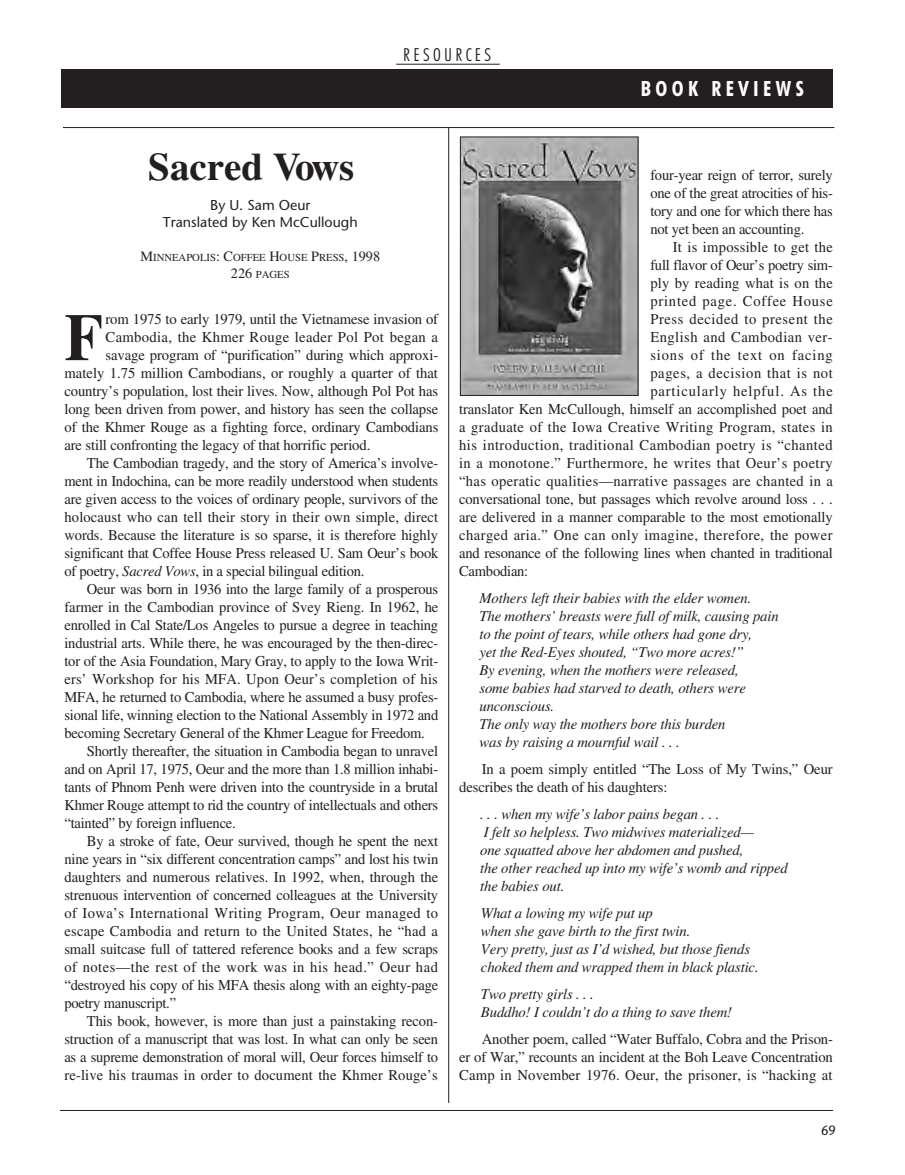
<style>
.page{position:relative;width:905px;height:1175px;background:#fff}
.page>*{position:absolute;margin:0;border:0;box-sizing:border-box;transform-origin:0 0}
.t1{font:700 66.6px "EAA Times";color:#231f20;scale:.95 1}
.t2{font:700 39px "EAA Times";color:#231f20}
.t3{font:700 condensed 21px "Futura BT";letter-spacing:.21em;color:#fff}
.t4{font:300 condensed 18px "Futura BT";letter-spacing:.185em;color:#231f20}
.t5{font:15px/18px "EAA Times";letter-spacing:-.01em;color:#231f20;text-align:justify}
.t6{font:italic 15px/18px "EAA Times";letter-spacing:-.01em;color:#231f20}
.t7{font:15px "EAA Times";letter-spacing:.01em;color:#231f20}
.t8{font:15px "EAA Times";letter-spacing:.025em;color:#231f20}
.t9{font:15px "EAA Times";letter-spacing:.035em;color:#231f20}
.t10{font:15px "EAA Times";letter-spacing:.03em;color:#231f20}
.t11{font:15px "EAA Times";letter-spacing:.015em;color:#231f20}
.t12{font:15px "EAA Times";letter-spacing:.045em;color:#231f20}
.t13{font:15px "EAA Times";letter-spacing:.06em;color:#231f20}
.t14{font:15px "EAA Times";letter-spacing:.02em;color:#231f20}
.t15{font:15px "EAA Times";letter-spacing:.055em;color:#231f20}
.t16{font:14.25px/16.5px "Stone Sans";color:#231f20;text-align:center}
.t17{font:13.5px "Stone Sans";color:#231f20;scale:.95 1}
.t18{font:10.65px/16.5px "EAA Times";color:#231f20;text-align:center}
.s1{font-size:14.25px}
.s2{font-style:italic}
</style>
<div class="page">
<div style="left:61px;top:69px;width:771px;height:39px;background:#231f20"></div>
<hr style="left:63px;top:127px;width:771px;height:1px;background:#231f20">
<hr style="left:396px;top:64px;width:104px;height:1px;background:#231f20">
<hr style="left:448px;top:128px;width:1px;height:974px;background:#231f20">
<img style="left:462px;top:138px;width:174px;height:256px">
<div style="left:460px;top:136px;width:178px;height:260px;border:1px solid #231f20"></div>
<hr style="left:60px;top:1110px;width:772px;height:1px;background:#231f20">
<p class="t4" style="left:403px;top:44px;width:89px">RESOURCES</p>
<h3 class="t3" style="left:640px;top:75px;width:164px">BOOK REVIEWS</h3>
<h2 class="t2" style="left:148px;top:144px;width:207px">Sacred Vows</h2>
<p class="t16" style="left:163px;top:197px;width:196px">By U. Sam Oeur<br>Translated by Ken McCullough</p>
<p class="t18" style="left:140px;top:249px;width:241px"><span class="s1">M</span>INNEAPOLIS<span class="s1">: C</span>OFFEE <span class="s1">H</span>OUSE <span class="s1">P</span>RESS<span class="s1">, 1998<br>226</span> PAGES</p>
<h1 class="t1" style="left:64px;top:298px;width:42px">F</h1>
<p class="t5" style="left:106px;top:310px;width:334px">rom 1975 to early 1979, until the Vietnamese invasion of</p>
<p class="t14" style="left:106px;top:329px;width:334px">Cambodia, the Khmer Rouge leader Pol Pot began a</p>
<p class="t5" style="left:106px;top:346px;width:334px">savage program of “purification” during which approxi-</p>
<p class="t5" style="left:64px;top:364px;width:375px">mately 1.75 million Cambodians, or roughly a quarter of that</p>
<p class="t5" style="left:64px;top:382px;width:375px">country’s population, lost their lives. Now, although Pol Pot has</p>
<p class="t5" style="left:64px;top:400px;width:375px">long been driven from power, and history has seen the collapse</p>
<p class="t5" style="left:64px;top:418px;width:375px">of the Khmer Rouge as a fighting force, ordinary Cambodians</p>
<p class="t5" style="left:64px;top:436px;width:307px">are still confronting the legacy of that horrific period.</p>
<p class="t5" style="left:87px;top:454px;width:353px">The Cambodian tragedy, and the story of America’s involve-</p>
<p class="t5" style="left:64px;top:472px;width:375px">ment in Indochina, can be more readily understood when students</p>
<p class="t5" style="left:64px;top:490px;width:375px">are given access to the voices of ordinary people, survivors of the</p>
<p class="t7" style="left:64px;top:509px;width:375px">holocaust who can tell their story in their own simple, direct</p>
<p class="t5" style="left:64px;top:526px;width:375px">words. Because the literature is so sparse, it is therefore highly</p>
<p class="t5" style="left:64px;top:544px;width:375px">significant that Coffee House Press released U. Sam Oeur’s book</p>
<p class="t5" style="left:64px;top:562px;width:301px">of poetry, <span class="s2">Sacred Vows</span>, in a special bilingual edition.</p>
<p class="t5" style="left:87px;top:580px;width:353px">Oeur was born in 1936 into the large family of a prosperous</p>
<p class="t5" style="left:64px;top:598px;width:375px">farmer in the Cambodian province of Svey Rieng. In 1962, he</p>
<p class="t5" style="left:64px;top:616px;width:375px">enrolled in Cal State/Los Angeles to pursue a degree in teaching</p>
<p class="t5" style="left:64px;top:634px;width:375px">industrial arts. While there, he was encouraged by the then-direc-</p>
<p class="t5" style="left:64px;top:652px;width:375px">tor of the Asia Foundation, Mary Gray, to apply to the Iowa Writ-</p>
<p class="t7" style="left:64px;top:671px;width:375px">ers’ Workshop for his MFA. Upon Oeur’s completion of his</p>
<p class="t5" style="left:64px;top:688px;width:375px">MFA, he returned to Cambodia, where he assumed a busy profes-</p>
<p class="t5" style="left:64px;top:706px;width:375px">sional life, winning election to the National Assembly in 1972 and</p>
<p class="t5" style="left:64px;top:724px;width:362px">becoming Secretary General of the Khmer League for Freedom.</p>
<p class="t5" style="left:87px;top:742px;width:353px">Shortly thereafter, the situation in Cambodia began to unravel</p>
<p class="t5" style="left:64px;top:760px;width:375px">and on April 17, 1975, Oeur and the more than 1.8 million inhabi-</p>
<p class="t5" style="left:64px;top:778px;width:375px">tants of Phnom Penh were driven into the countryside in a brutal</p>
<p class="t5" style="left:64px;top:796px;width:375px">Khmer Rouge attempt to rid the country of intellectuals and others</p>
<p class="t5" style="left:64px;top:814px;width:173px">“tainted” by foreign influence.</p>
<p class="t5" style="left:87px;top:832px;width:353px">By a stroke of fate, Oeur survived, though he spent the next</p>
<p class="t5" style="left:64px;top:850px;width:375px">nine years in “six different concentration camps” and lost his twin</p>
<p class="t5" style="left:64px;top:868px;width:375px">daughters and numerous relatives. In 1992, when, through the</p>
<p class="t5" style="left:64px;top:886px;width:375px">strenuous intervention of concerned colleagues at the University</p>
<p class="t8" style="left:64px;top:905px;width:375px">of Iowa’s International Writing Program, Oeur managed to</p>
<p class="t11" style="left:64px;top:923px;width:375px">escape Cambodia and return to the United States, he “had a</p>
<p class="t5" style="left:64px;top:940px;width:375px">small suitcase full of tattered reference books and a few scraps</p>
<p class="t9" style="left:64px;top:959px;width:375px">of notes—the rest of the work was in his head.” Oeur had</p>
<p class="t5" style="left:64px;top:976px;width:375px">“destroyed his copy of his MFA thesis along with an eighty-page</p>
<p class="t5" style="left:64px;top:994px;width:113px">poetry manuscript.”</p>
<p class="t5" style="left:87px;top:1012px;width:352px">This book, however, is more than just a painstaking recon-</p>
<p class="t5" style="left:64px;top:1030px;width:375px">struction of a manuscript that was lost. In what can only be seen</p>
<p class="t5" style="left:64px;top:1048px;width:375px">as a supreme demonstration of moral will, Oeur forces himself to</p>
<p class="t7" style="left:64px;top:1067px;width:375px">re-live his traumas in order to document the Khmer Rouge’s</p>
<p class="t5" style="left:650px;top:166px;width:184px">four-year reign of terror, surely one of the great atrocities of his&shy;tory and one for which there has not yet been an accounting.</p>
<p class="t11" style="left:672px;top:239px;width:161px">It is impossible to get the</p>
<p class="t5" style="left:650px;top:256px;width:184px">full flavor of Oeur’s poetry sim-</p>
<p class="t7" style="left:650px;top:275px;width:184px">ply by reading what is on the</p>
<p class="t15" style="left:650px;top:293px;width:184px">printed page. Coffee House</p>
<p class="t12" style="left:650px;top:311px;width:184px">Press decided to present the</p>
<p class="t9" style="left:650px;top:329px;width:184px">English and Cambodian ver-</p>
<p class="t13" style="left:650px;top:347px;width:184px">sions of the text on facing</p>
<p class="t12" style="left:650px;top:365px;width:184px">pages, a decision that is not</p>
<p class="t13" style="left:650px;top:383px;width:184px">particularly helpful. As the</p>
<p class="t5" style="left:459px;top:400px;width:375px">translator Ken McCullough, himself an accomplished poet and</p>
<p class="t8" style="left:459px;top:419px;width:375px">a graduate of the Iowa Creative Writing Program, states in</p>
<p class="t9" style="left:459px;top:437px;width:375px">his introduction, traditional Cambodian poetry is “chanted</p>
<p class="t10" style="left:459px;top:455px;width:375px">in a monotone.” Furthermore, he writes that Oeur’s poetry</p>
<p class="t8" style="left:459px;top:473px;width:375px">“has operatic qualities—narrative passages are chanted in a</p>
<p class="t5" style="left:459px;top:490px;width:375px">conversational tone, but passages which revolve around loss . . .</p>
<p class="t5" style="left:459px;top:508px;width:375px">are delivered in a manner comparable to the most emotionally</p>
<p class="t10" style="left:459px;top:527px;width:375px">charged aria.” One can only imagine, therefore, the power</p>
<p class="t5" style="left:459px;top:544px;width:375px">and resonance of the following lines when chanted in traditional</p>
<p class="t5" style="left:459px;top:562px;width:71px">Cambodian:</p>
<p class="t6" style="left:479px;top:589px;width:301px">Mothers left their babies with the elder women.<br>The mothers’ breasts were full of milk, causing pain to the point of tears, while others had gone dry,<br>yet the Red-Eyes shouted, “Two more acres!”<br>By evening, when the mothers were released,<br>some babies had starved to death, others were unconscious.<br>The only way the mothers bore this burden<br>was by raising a mournful wail . . .</p>
<p class="t5" style="left:459px;top:760px;width:375px;text-indent:23px">In a poem simply entitled “The Loss of My Twins,” Oeur describes the death of his daughters:</p>
<p class="t6" style="left:480px;top:805px;width:309px">. . . when my wife’s labor pains began . . .<br>I felt so helpless. Two midwives materialized—<br>one squatted above her abdomen and pushed,<br>the other reached up into my wife’s womb and ripped the babies out.</p>
<p class="t6" style="left:481px;top:904px;width:279px">What a lowing my wife put up<br>when she gave birth to the first twin.<br>Very pretty, just as I’d wished, but those fiends choked them and wrapped them in black plastic.</p>
<p class="t6" style="left:481px;top:985px;width:253px">Two pretty girls . . .<br>Buddho! I couldn’t do a thing to save them!</p>
<p class="t5" style="left:459px;top:1030px;width:375px;text-indent:23px">Another poem, called “Water Buffalo, Cobra and the Prison&shy;er of War,” recounts an incident at the Boh Leave Concentration Camp in November 1976. Oeur, the prisoner, is “hacking at</p>
<p class="t17" style="left:821px;top:1122px;width:17px">69</p>
</div>
